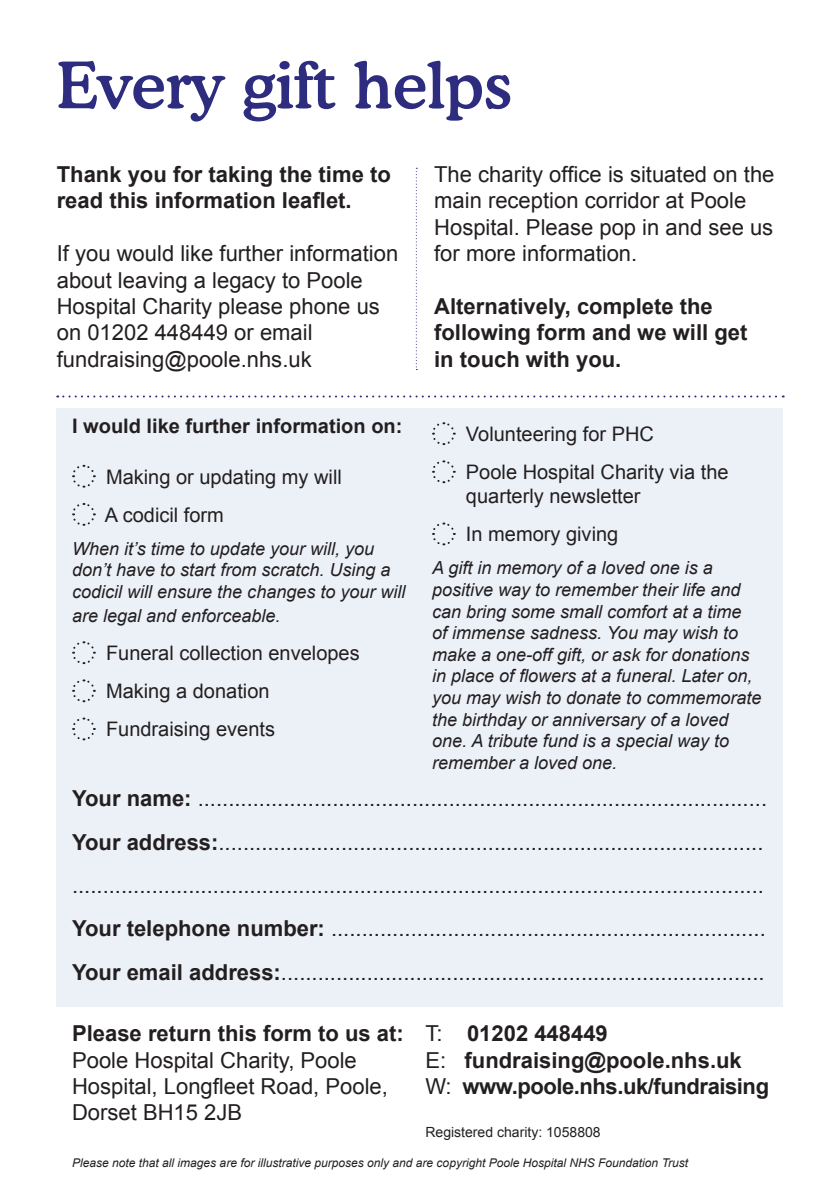
<style>
.page{position:relative;width:840px;height:1191px;background:#fff}
.page>*{position:absolute;margin:0;border:0;box-sizing:border-box;transform-origin:0 0}
.t1{font:500 64px "Cooper BT";color:#2d2c7f}
.t2{font:22px/26.4px "Arial";color:#231f20}
.t3{font:700 22px/26.4px "Arial";color:#231f20}
.t4{font:700 22px "Arial";letter-spacing:-.02em;color:#231f20}
.t5{font:20px/24px "Arial";color:#231f20}
.t6{font:700 20px "Arial";color:#231f20}
.t7{font:italic 18px/21.6px "Arial";color:#231f20}
.t8{font:14px "Arial";color:#231f20}
.t9{font:italic 12px "Arial";color:#231f20}
.s1{font-weight:700}
.s2{font-weight:400}
</style>
<div class="page">
<div style="left:57px;top:408px;width:725px;height:598px;background:#ecf1f8"></div>
<svg style="left:72px;top:464px;width:24px;height:24px"></svg>
<svg style="left:72px;top:503px;width:24px;height:23px"></svg>
<svg style="left:72px;top:641px;width:24px;height:24px"></svg>
<svg style="left:72px;top:679px;width:24px;height:24px"></svg>
<svg style="left:72px;top:717px;width:24px;height:24px"></svg>
<svg style="left:432px;top:422px;width:23px;height:24px"></svg>
<svg style="left:432px;top:460px;width:23px;height:24px"></svg>
<svg style="left:432px;top:522px;width:23px;height:24px"></svg>
<svg style="left:57px;top:395px;width:726px;height:2px"></svg>
<svg style="left:415px;top:168px;width:2px;height:202px"></svg>
<p class="t1" style="left:57px;top:46px;width:457px">Every gift helps</p>
<p class="t3" style="left:57px;top:162px;width:335px">Thank you for taking the time to read this information leaflet.</p>
<p class="t2" style="left:57px;top:240px;width:343px">If you would like further information about leaving a legacy to Poole<br>Hospital Charity please phone us on 01202 448449 or email</p>
<p class="t2" style="left:57px;top:346px;width:256px">fundraising@poole.nhs.uk</p>
<p class="t6" style="left:72px;top:412px;width:332px">I would like further information on:</p>
<p class="t5" style="left:106px;top:465px;width:237px">Making or updating my will</p>
<p class="t5" style="left:105px;top:503px;width:120px">A codicil form</p>
<p class="t7" style="left:72px;top:538px;width:335px">When it’s time to update your will, you don’t have to start from scratch. Using a codicil will ensure the changes to your will</p>
<p class="t7" style="left:72px;top:605px;width:210px">are legal and enforceable.</p>
<p class="t5" style="left:106px;top:641px;width:255px">Funeral collection envelopes</p>
<p class="t5" style="left:106px;top:679px;width:165px">Making a donation</p>
<p class="t5" style="left:106px;top:717px;width:170px">Fundraising events</p>
<p class="t2" style="left:434px;top:161px;width:341px">The charity office is situated on the main reception corridor at Poole<br>Hospital. Please pop in and see us for more information.</p>
<p class="t3" style="left:434px;top:294px;width:314px">Alternatively, complete the following form and we will get in touch with you.</p>
<p class="t5" style="left:465px;top:422px;width:189px">Volunteering for PHC</p>
<p class="t5" style="left:465px;top:460px;width:264px">Poole Hospital Charity via the quarterly newsletter</p>
<p class="t5" style="left:465px;top:522px;width:154px">In memory giving</p>
<p class="t7" style="left:432px;top:557px;width:331px">A gift in memory of a loved one is a positive way to remember their life and can bring some small comfort at a time<br>of immense sadness. You may wish to make a one-off gift, or ask for donations in place of flowers at a funeral. Later on, you may wish to donate to commemorate the birthday or anniversary of a loved one. A tribute fund is a special way to remember a loved one.</p>
<p class="t2" style="left:72px;top:785px;width:696px"><span class="s1">Your name:</span> .............................................................................................</p>
<p class="t2" style="left:72px;top:829px;width:692px"><span class="s1">Your address:</span>.........................................................................................</p>
<p class="t2" style="left:72px;top:872px;width:693px">.................................................................................................................</p>
<p class="t2" style="left:72px;top:915px;width:694px"><span class="s1">Your telephone number:</span> .......................................................................</p>
<p class="t2" style="left:72px;top:959px;width:693px"><span class="s1">Your email address:</span>...............................................................................</p>
<p class="t3" style="left:72px;top:1021px;width:333px">Please return this form to us at:</p>
<p class="t2" style="left:72px;top:1046px;width:317px">Poole Hospital Charity, Poole<br>Hospital, Longfleet Road, Poole,<br>Dorset BH15 2JB</p>
<p class="t3" style="left:425px;top:1021px;width:184px"><span class="s2">T:</span> 01202 448449</p>
<p class="t3" style="left:425px;top:1047px;width:318px"><span class="s2">E:</span> fundraising@poole.nhs.uk</p>
<p class="t4" style="left:425px;top:1072px;width:345px"><span class="s2">W:</span> www.poole.nhs.uk/fundraising</p>
<p class="t8" style="left:425px;top:1123px;width:177px">Registered charity: 1058808</p>
<p class="t9" style="left:72px;top:1154px;width:617px">Please note that all images are for illustrative purposes only and are copyright Poole Hospital NHS Foundation Trust</p>
</div>
